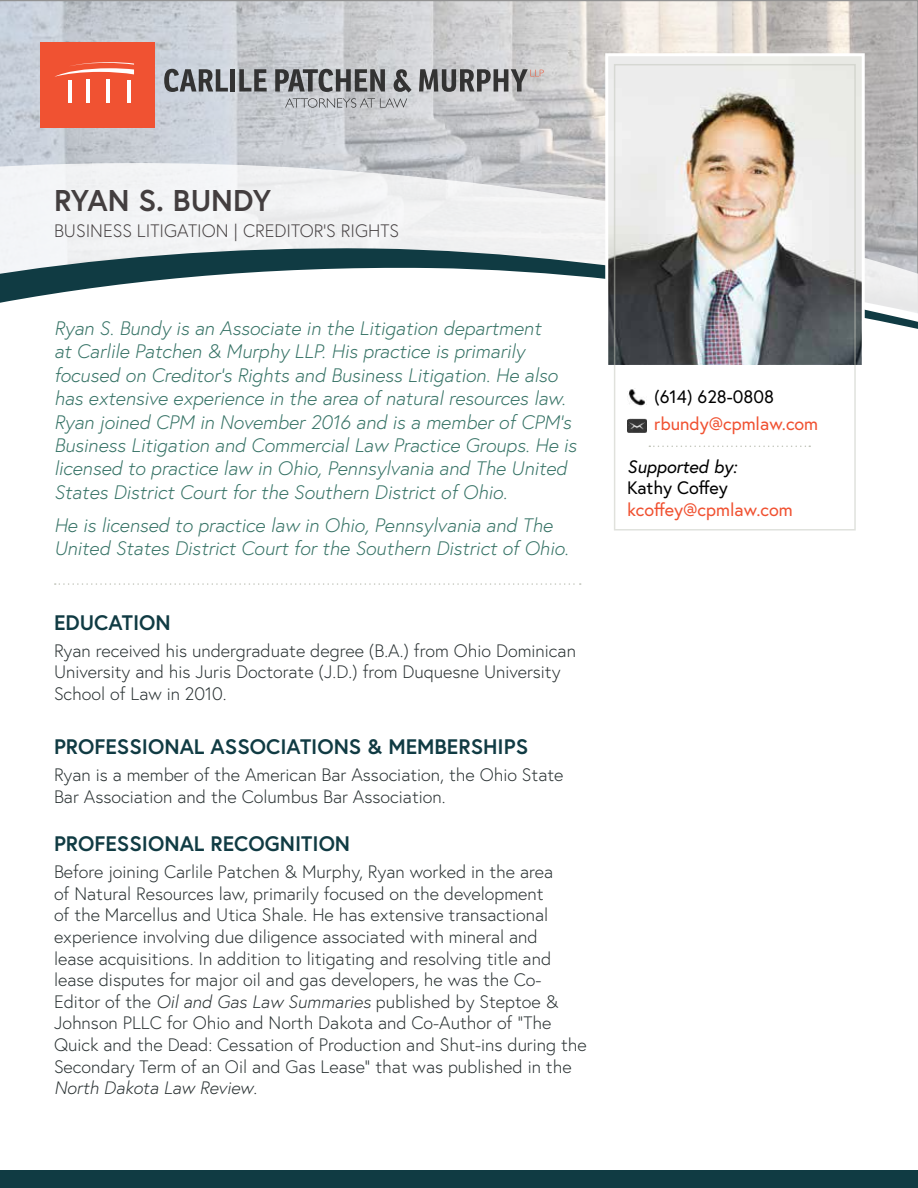
<style>
.page{position:relative;width:918px;height:1188px;background:#fff}
.page>*{position:absolute;margin:0;border:0;box-sizing:border-box;transform-origin:0 0}
.t1{font:700 30px "Europa";color:#433e3f}
.t2{font:700 21px "Europa";color:#103b43}
.t3{font:italic 300 19.5px/23.4px "Europa";color:#357265}
.t4{font:300 18px/21.6px "Europa";color:#293132}
.t5{font:18px "Europa";color:#f05131}
.t6{font:300 18px "Europa";color:#433e3f}
.t7{font:18px "Europa";color:#000}
.t8{font:italic 18px "Europa";color:#000}
.s1{font-style:italic}
</style>
<div class="page">
<svg style="left:0;top:0;width:918px;height:160px;background:#cacbce"></svg>
<div style="left:0;top:1171px;width:918px;height:17px;background:#103b43"></div>
<svg style="left:0;top:160px;width:918px;height:87px;fill:#f1f1f2"></svg>
<svg style="left:0;top:247px;width:918px;height:82px"></svg>
<img style="left:609px;top:57px;width:252px;height:307px">
<div style="left:605px;top:53px;width:260px;height:315px;border:3px solid #fff"></div>
<div style="left:614px;top:64px;width:242px;height:467px;border:2px solid #c1c4ba"></div>
<img style="left:628px;top:389px;width:19px;height:17px">
<img style="left:627px;top:418px;width:20px;height:15px">
<svg style="left:649px;top:446px;width:161px;height:1px"></svg>
<div style="left:40px;top:42px;width:114px;height:85px;background:#f05232"></div>
<hr style="left:68px;top:80px;width:3px;height:22px;background:#fff">
<hr style="left:127px;top:80px;width:4px;height:22px;background:#fff">
<hr style="left:86px;top:79px;width:4px;height:23px;background:#fff">
<hr style="left:107px;top:79px;width:3px;height:23px;background:#fff">
<svg style="left:55px;top:62px;width:79px;height:15px"></svg>
<svg style="left:164px;top:69px;width:64px;height:23px"></svg>
<hr style="left:231px;top:69px;width:4px;height:23px;background:#333">
<svg style="left:239px;top:69px;width:28px;height:23px"></svg>
<svg style="left:419px;top:69px;width:125px;height:23px;background:#888788"></svg>
<svg style="left:275px;top:69px;width:137px;height:39px;background:#97999c"></svg>
<svg style="left:55px;top:583px;width:526px;height:2px"></svg>
<h1 class="t1" style="left:54px;top:180px;width:219px">RYAN S. BUNDY</h1>
<p class="t6" style="left:54px;top:219px;width:347px">BUSINESS LITIGATION | CREDITOR’S RIGHTS</p>
<p class="t3" style="left:54px;top:316px;width:524px">Ryan S. Bundy is an Associate in the Litigation department<br>at Carlile Patchen &amp; Murphy LLP. His practice is primarily focused on Creditor’s Rights and Business Litigation. He also has extensive experience in the area of natural resources law.<br>Ryan joined CPM in November 2016 and is a member of CPM’s Business Litigation and Commercial Law Practice Groups. He is licensed to practice law in Ohio, Pennsylvania and The United States District Court for the Southern District of Ohio.</p>
<p class="t3" style="left:54px;top:513px;width:516px">He is licensed to practice law in Ohio, Pennsylvania and The<br>United States District Court for the Southern District of Ohio.</p>
<p class="t2" style="left:54px;top:608px;width:118px">EDUCATION</p>
<p class="t4" style="left:54px;top:640px;width:523px">Ryan received his undergraduate degree (B.A.) from Ohio Dominican<br>University and his Juris Doctorate (J.D.) from Duquesne University<br>School of Law in 2010.</p>
<p class="t2" style="left:54px;top:732px;width:476px">PROFESSIONAL ASSOCIATIONS &amp; MEMBERSHIPS</p>
<p class="t4" style="left:54px;top:764px;width:511px">Ryan is a member of the American Bar Association, the Ohio State<br>Bar Association and the Columbus Bar Association.</p>
<p class="t2" style="left:54px;top:830px;width:298px">PROFESSIONAL RECOGNITION</p>
<p class="t4" style="left:54px;top:861px;width:534px">Before joining Carlile Patchen &amp; Murphy, Ryan worked in the area<br>of Natural Resources law, primarily focused on the development<br>of the Marcellus and Utica Shale. He has extensive transactional experience involving due diligence associated with mineral and<br>lease acquisitions. In addition to litigating and resolving title and lease disputes for major oil and gas developers, he was the Co-Editor of the <span class="s1">Oil and Gas Law Summaries</span> published by Steptoe &amp; Johnson PLLC for Ohio and North Dakota and Co-Author of “The Quick and the Dead: Cessation of Production and Shut-ins during the Secondary Term of an Oil and Gas Lease” that was published in the <span class="s1">North Dakota Law Review</span>.</p>
<p class="t7" style="left:654px;top:385px;width:121px">(614) 628-0808</p>
<p class="t5" style="left:654px;top:412px;width:165px">rbundy@cpmlaw.com</p>
<p class="t8" style="left:627px;top:455px;width:111px">Supported by:</p>
<p class="t7" style="left:627px;top:476px;width:102px">Kathy Coffey</p>
<p class="t5" style="left:627px;top:498px;width:167px">kcoffey@cpmlaw.com</p>
</div>
